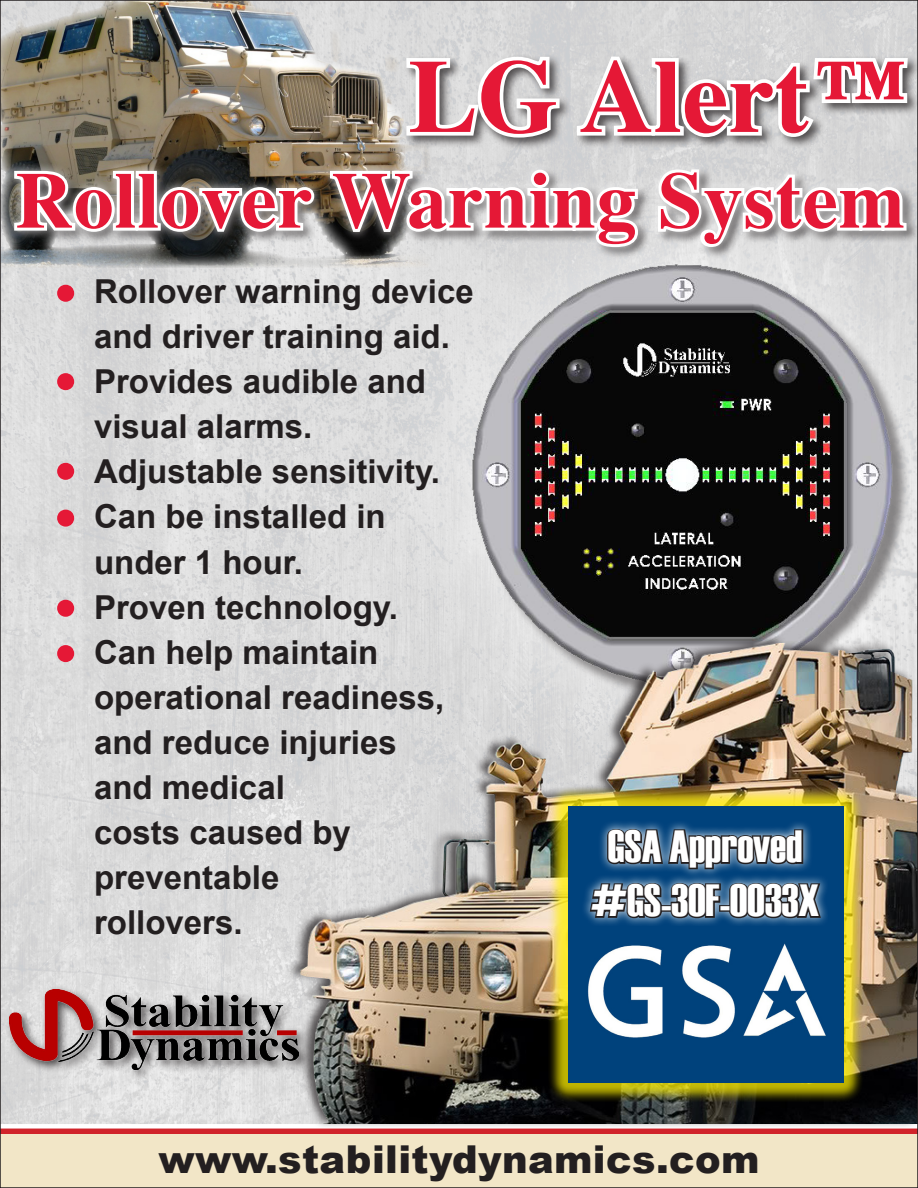
<style>
.page{position:relative;width:918px;height:1188px;background:#fff}
.page>*{position:absolute;margin:0;border:0;box-sizing:border-box;transform-origin:0 0}
.t1{font:700 103.95px "Times";color:#e51836}
.t2{font:700 79.5px "Times";letter-spacing:.01em;color:#e51836}
.t3{font:900 52.5px/89.1px "Arial";color:#e51836;text-align:justify}
.t4{font:45px "Haettenschweiler";color:#fff}
.t5{font:900 38.4px "Arial";letter-spacing:.01em;color:#231f20}
.t6{font:700 33px/45px "Arial";color:#231f20}
</style>
<div class="page">
<img style="left:3px;top:3px;width:912px;height:1121px">
<img style="left:641px;top:259px;width:274px;height:275px">
<div style="left:5px;top:986px;width:306px;height:96px;background:#231f20;opacity:.75"></div>
<img style="left:9px;top:989px;width:230px;height:81px">
<svg style="left:3px;top:1128px;width:912px;height:6px;background:#d5363d"></svg>
<div style="left:0;top:1134px;width:918px;height:54px;background:#f2e6c7"></div>
<img style="left:239px;top:534px;width:676px;height:590px">
<img style="left:3px;top:3px;width:427px;height:264px">
<div style="left:5px;top:160px;width:911px;height:96px;background:#fff;opacity:.75"></div>
<svg style="left:11px;top:167px;width:308px;height:415px;background:#cececd"></svg>
<svg style="left:327px;top:154px;width:314px;height:428px;background:#a8a7a8"></svg>
<svg style="left:654px;top:165px;width:256px;height:87px"></svg>
<div style="left:403px;top:53px;width:515px;height:98px;background:#231f20;opacity:.75"></div>
<svg style="left:403px;top:52px;width:160px;height:89px"></svg>
<svg style="left:573px;top:29px;width:339px;height:114px"></svg>
<div style="left:546px;top:785px;width:317px;height:317px;background:#fff101;opacity:.75"></div>
<img style="left:568px;top:807px;width:276px;height:276px">
<div style="left:579px;top:818px;width:249px;height:108px;background:#fff;opacity:.75"></div>
<svg style="left:605px;top:811px;width:200px;height:62px;background:#345676"></svg>
<svg style="left:588px;top:881px;width:235px;height:40px;background:#4f6071"></svg>
<p class="t1" style="left:408px;top:-3px;width:507px">LG Alert™</p>
<p class="t2" style="left:16px;top:125px;width:891px">Rollover Warning System</p>
<p class="t3" style="left:53px;top:247px;width:28px">• • •</p>
<p class="t3" style="left:53px;top:472px;width:28px">•</p>
<p class="t3" style="left:53px;top:562px;width:28px">•</p>
<p class="t3" style="left:53px;top:607px;width:28px">•</p>
<p class="t6" style="left:94px;top:270px;width:381px">Rollover warning device and driver training aid.<br>Provides audible and visual alarms.<br>Adjustable sensitivity.<br>Can be installed in under 1 hour.<br>Proven technology.<br>Can help maintain operational readiness, and reduce injuries<br>and medical<br>costs caused by preventable<br>rollovers.</p>
<p class="t4" style="left:608px;top:821px;width:196px">GSA Approved</p>
<p class="t4" style="left:591px;top:875px;width:229px">#GS-30F-0033X</p>
<p class="t5" style="left:158px;top:1131px;width:603px">www.stabilitydynamics.com</p>
</div>
